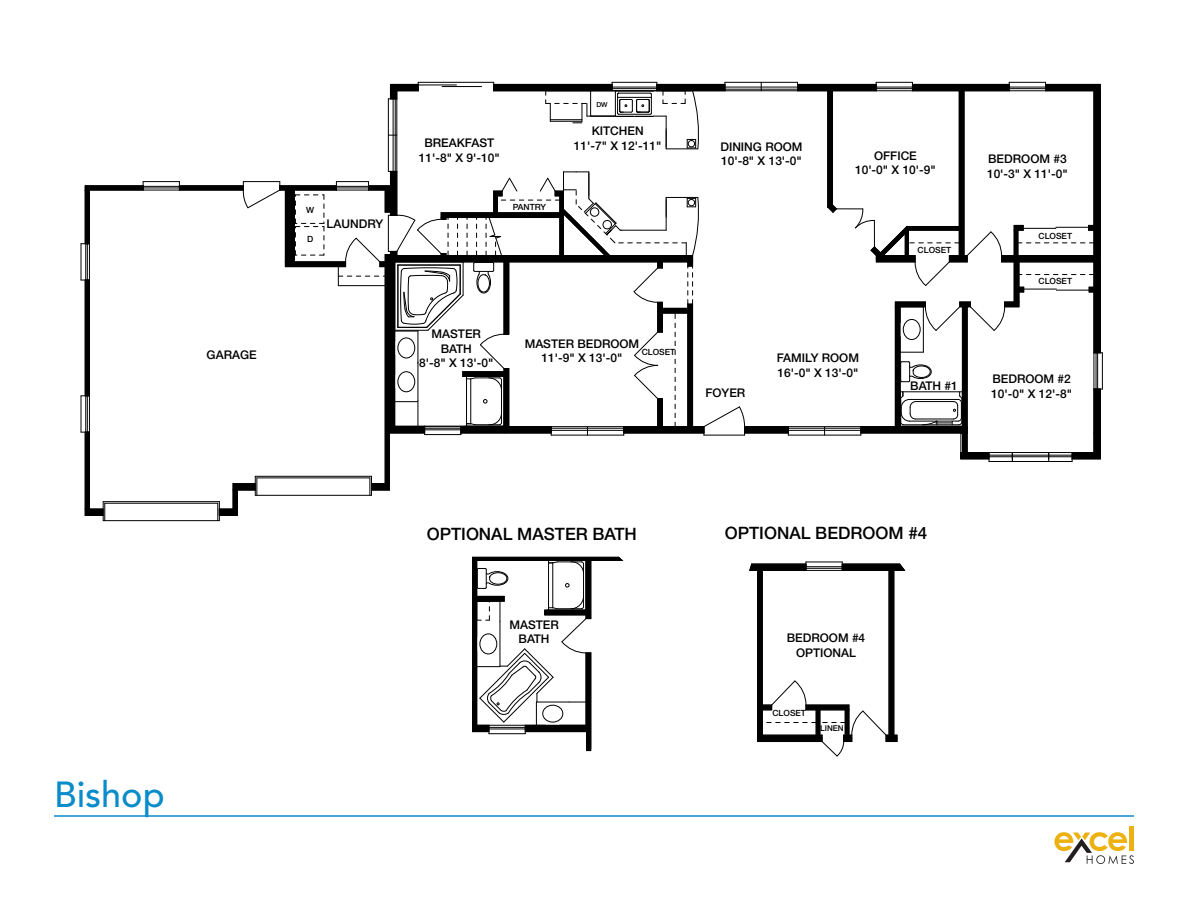
<style>
.page{position:relative;width:1188px;height:918px;background:#fff}
.page>*{position:absolute;margin:0;border:0;box-sizing:border-box;transform-origin:0 0}
.t1{font:500 36px "Avenir";color:#098cc9}
.t2{font:500 17.1px "Helvetica Neue";color:#000}
.t3{font:500 12px/14.4px "Helvetica Neue";color:#000;text-align:center}
.t4{font:500 8.55px "Helvetica Neue";color:#000}
.t5{font:500 8.1px "Helvetica Neue";color:#000}
.t6{font:500 6.9px "Helvetica Neue";color:#000}
</style>
<div class="page">
<hr style="left:54px;top:815px;width:1080px;height:2px;background:#098cc9">
<div style="left:1129px;top:826px;width:5px;height:25px;background:#edb111"></div>
<svg style="left:1054px;top:832px;width:80px;height:32px"></svg>
<div style="left:179px;top:186px;width:65px;height:4px;border:1px solid #000"></div>
<div style="left:85px;top:186px;width:58px;height:4px;border:1px solid #000"></div>
<hr style="left:385px;top:255px;width:4px;height:229px;background:#000">
<hr style="left:85px;top:432px;width:4px;height:77px;background:#000">
<hr style="left:85px;top:280px;width:4px;height:116px;background:#000">
<hr style="left:85px;top:190px;width:4px;height:54px;background:#000">
<div style="left:1014px;top:262px;width:5px;height:40px;background:#000"></div>
<div style="left:861px;top:427px;width:106px;height:6px;background:#000"></div>
<div style="left:745px;top:427px;width:43px;height:6px;background:#000"></div>
<div style="left:1094px;top:262px;width:6px;height:91px;background:#000"></div>
<div style="left:1094px;top:389px;width:6px;height:44px;background:#000"></div>
<hr style="left:967px;top:307px;width:1px;height:126px;background:#000">
<hr style="left:1019px;top:262px;width:1px;height:45px;background:#000">
<hr style="left:1100px;top:259px;width:1px;height:94px;background:#000">
<hr style="left:179px;top:186px;width:64px;height:1px;background:#000">
<hr style="left:1100px;top:389px;width:1px;height:44px;background:#000">
<hr style="left:1094px;top:262px;width:1px;height:171px;background:#000">
<hr style="left:389px;top:255px;width:1px;height:235px;background:#000">
<hr style="left:89px;top:190px;width:1px;height:319px;background:#000">
<hr style="left:85px;top:186px;width:58px;height:1px;background:#000">
<hr style="left:85px;top:190px;width:158px;height:1px;background:#000">
<hr style="left:85px;top:186px;width:1px;height:58px;background:#000">
<hr style="left:1012px;top:461px;width:37px;height:1px;background:#000">
<hr style="left:989px;top:455px;width:83px;height:1px;background:#000">
<hr style="left:989px;top:456px;width:83px;height:1px;background:#000">
<hr style="left:861px;top:433px;width:106px;height:1px;background:#000">
<hr style="left:494px;top:91px;width:606px;height:1px;background:#000">
<hr style="left:745px;top:433px;width:43px;height:1px;background:#000">
<hr style="left:745px;top:426px;width:222px;height:1px;background:#000">
<hr style="left:961px;top:452px;width:139px;height:1px;background:#000">
<svg style="left:961px;top:433px;width:52px;height:29px"></svg>
<svg style="left:1048px;top:433px;width:53px;height:29px"></svg>
<hr style="left:81px;top:396px;width:1px;height:36px;background:#000">
<hr style="left:87px;top:396px;width:1px;height:36px;background:#000">
<hr style="left:85px;top:396px;width:1px;height:36px;background:#000">
<svg style="left:370px;top:476px;width:19px;height:19px"></svg>
<hr style="left:255px;top:476px;width:116px;height:1px;background:#000">
<hr style="left:255px;top:495px;width:116px;height:1px;background:#000">
<svg style="left:85px;top:476px;width:173px;height:45px"></svg>
<hr style="left:257px;top:478px;width:113px;height:1px;background:#000">
<hr style="left:81px;top:244px;width:1px;height:36px;background:#000">
<hr style="left:87px;top:244px;width:1px;height:36px;background:#000">
<hr style="left:85px;top:244px;width:1px;height:36px;background:#000">
<hr style="left:143px;top:181px;width:36px;height:1px;background:#000">
<hr style="left:143px;top:188px;width:36px;height:1px;background:#000">
<hr style="left:143px;top:186px;width:36px;height:1px;background:#000">
<hr style="left:704px;top:435px;width:41px;height:1px;background:#000">
<hr style="left:551px;top:435px;width:73px;height:1px;background:#000">
<hr style="left:788px;top:430px;width:73px;height:1px;background:#000">
<hr style="left:788px;top:428px;width:73px;height:1px;background:#000">
<hr style="left:788px;top:435px;width:73px;height:1px;background:#000">
<svg style="left:472px;top:557px;width:151px;height:194px"></svg>
<svg style="left:895px;top:302px;width:124px;height:124px"></svg>
<hr style="left:1102px;top:353px;width:1px;height:36px;background:#000">
<hr style="left:1096px;top:353px;width:1px;height:36px;background:#000">
<hr style="left:1097px;top:353px;width:1px;height:36px;background:#000">
<hr style="left:725px;top:87px;width:73px;height:1px;background:#000">
<hr style="left:725px;top:89px;width:73px;height:1px;background:#000">
<hr style="left:725px;top:82px;width:73px;height:1px;background:#000">
<svg style="left:797px;top:82px;width:304px;height:211px"></svg>
<hr style="left:1009px;top:82px;width:37px;height:1px;background:#000">
<hr style="left:1009px;top:88px;width:37px;height:1px;background:#000">
<hr style="left:1009px;top:87px;width:37px;height:1px;background:#000">
<hr style="left:896px;top:318px;width:4px;height:19px;background:#000">
<hr style="left:473px;top:635px;width:4px;height:16px;background:#000">
<hr style="left:545px;top:725px;width:16px;height:4px;background:#000">
<svg style="left:749px;top:562px;width:156px;height:195px"></svg>
<svg style="left:243px;top:82px;width:502px;height:353px"></svg>
<p class="t3" style="left:207px;top:348px;width:52px">GARAGE</p>
<p class="t4" style="left:306px;top:205px;width:10px">W</p>
<p class="t4" style="left:307px;top:234px;width:8px">D</p>
<p class="t3" style="left:327px;top:216px;width:58px">LAUNDRY</p>
<p class="t6" style="left:596px;top:100px;width:13px">DW</p>
<p class="t3" style="left:592px;top:124px;width:54px">KITCHEN</p>
<p class="t3" style="left:424px;top:136px;width:71px">BREAKFAST</p>
<p class="t3" style="left:574px;top:138px;width:89px">11'-7" X 12'-11"</p>
<p class="t3" style="left:419px;top:150px;width:82px">11'-8" X 9'-10"</p>
<p class="t3" style="left:720px;top:139px;width:84px;text-align:left">DINING ROOM<br>10'-8" X 13'-0"</p>
<p class="t4" style="left:513px;top:201px;width:35px">PANTRY</p>
<p class="t3" style="left:855px;top:148px;width:82px">OFFICE<br>10'-0" X 10'-9"</p>
<p class="t4" style="left:918px;top:245px;width:35px">CLOSET</p>
<p class="t3" style="left:419px;top:327px;width:76px">MASTER<br>BATH<br>8'-8" X 13'-0"</p>
<p class="t3" style="left:525px;top:336px;width:116px">MASTER BEDROOM<br>11'-9" X 13'-0"</p>
<p class="t4" style="left:642px;top:347px;width:35px">CLOSET</p>
<p class="t3" style="left:705px;top:385px;width:41px">FOYER</p>
<p class="t3" style="left:777px;top:351px;width:84px;text-align:left">FAMILY ROOM<br>16'-0" X 13'-0"</p>
<p class="t3" style="left:910px;top:378px;width:49px">BATH #1</p>
<p class="t3" style="left:987px;top:152px;width:82px;text-align:left">BEDROOM #3<br>10'-3" X 11'-0"</p>
<p class="t4" style="left:1039px;top:231px;width:35px">CLOSET</p>
<p class="t4" style="left:1039px;top:276px;width:35px">CLOSET</p>
<p class="t3" style="left:991px;top:372px;width:82px;text-align:left">BEDROOM #2<br>10'-0" X 12'-8"</p>
<h1 class="t1" style="left:54px;top:774px;width:112px">Bishop</h1>
<h2 class="t2" style="left:427px;top:524px;width:212px">OPTIONAL MASTER BATH</h2>
<p class="t3" style="left:509px;top:617px;width:51px">MASTER<br>BATH</p>
<h2 class="t2" style="left:725px;top:523px;width:204px">OPTIONAL BEDROOM #4</h2>
<p class="t3" style="left:787px;top:631px;width:80px">BEDROOM #4<br>OPTIONAL</p>
<p class="t4" style="left:772px;top:708px;width:35px">CLOSET</p>
<p class="t5" style="left:820px;top:723px;width:25px">LINEN</p>
</div>
